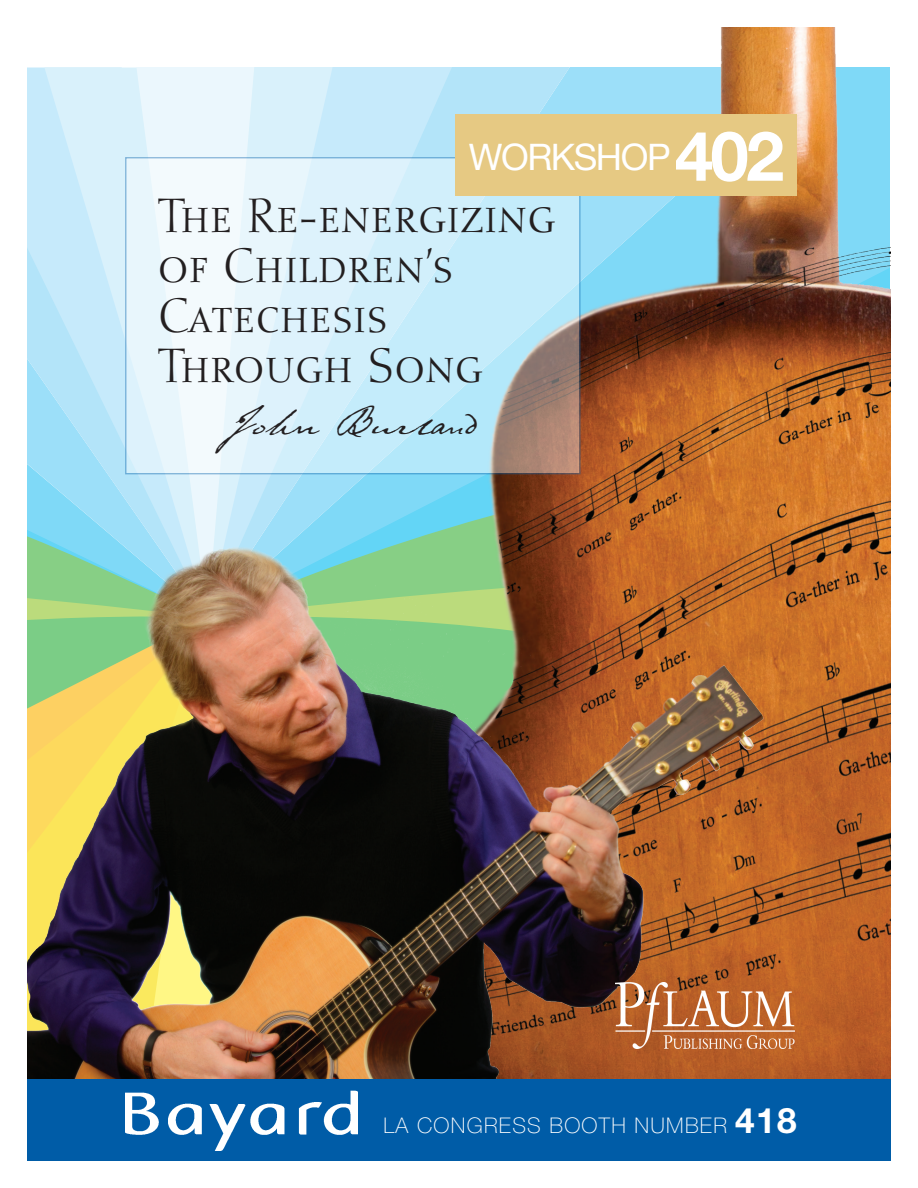
<style>
.page{position:relative;width:918px;height:1188px;background:#fff}
.page>*{position:absolute;margin:0;border:0;box-sizing:border-box;transform-origin:0 0}
.t1{font:47.25px/49.9px "Diotima Roman SC";color:#231f20}
.t2{font:46.5px "Texas Hero";color:#231f20}
.t3{font:36.45px "Helvetica Neue";letter-spacing:-.04em;color:#fff}
.copy{font:100 21.6px "Helvetica Neue East A";letter-spacing:.06em;color:#fff}
.s1{font-weight:700;font-size:68.85px}
.s2{font-weight:700;font-size:35.1px}
</style>
<div class="page">
<svg style="left:27px;top:68px;width:17px;height:366px;background:#b9e6fa"></svg>
<svg style="left:44px;top:68px;width:6px;height:366px;background:#bbe7fa"></svg>
<svg style="left:27px;top:434px;width:23px;height:107px;background:#88dbf6"></svg>
<svg style="left:50px;top:68px;width:175px;height:473px;background:#c7ebfa"></svg>
<img style="left:225px;top:27px;width:666px;height:1053px">
<img style="left:27px;top:541px;width:746px;height:539px">
<img style="left:616px;top:983px;width:178px;height:65px">
<div style="left:27px;top:1080px;width:864px;height:81px;background:#005ca7"></div>
<svg style="left:125px;top:157px;width:456px;height:317px;background:#d2e8f0"></svg>
<div style="left:455px;top:115px;width:342px;height:81px;background:#e6c983"></div>
<img style="left:125px;top:1090px;width:233px;height:60px">
<p class="t3" style="left:469px;top:131px;width:317px">WORKSHOP <span class="s1">402</span></p>
<p class="t1" style="left:158px;top:192px;width:399px">The Re-energizing of Children’s</p>
<p class="t1" style="left:158px;top:292px;width:231px">Catechesis</p>
<p class="t1" style="left:158px;top:342px;width:326px">Through Song</p>
<p class="t2" style="left:226px;top:390px;width:253px">John Burland</p>
<p class="copy" style="left:384px;top:1113px;width:415px">LA CONGRESS BOOTH NUMBER <span class="s2">418</span></p>
</div>
